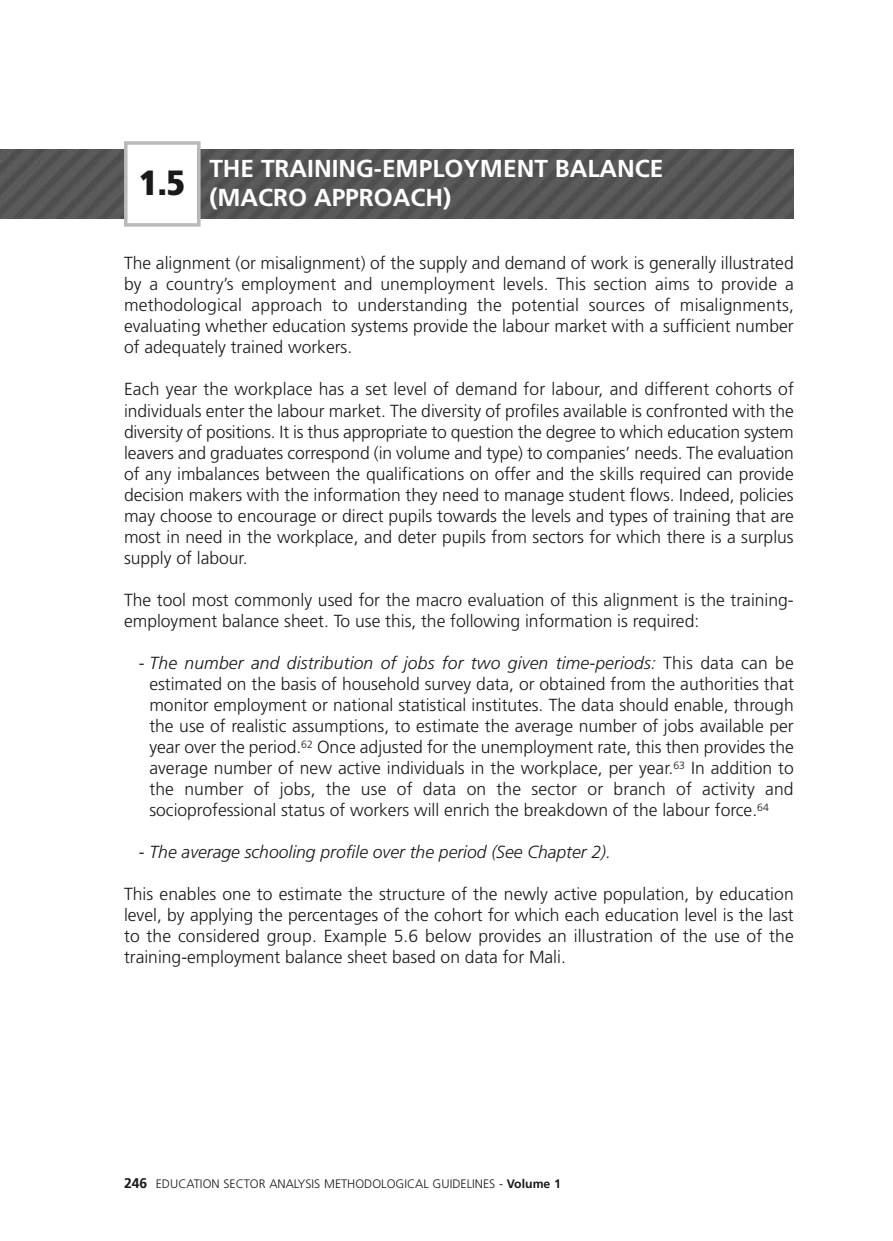
<style>
.page{position:relative;width:893px;height:1241px;background:#fff}
.page>*{position:absolute;margin:0;border:0;box-sizing:border-box;transform-origin:0 0}
.t1{font:900 condensed 35px "Frutiger";color:#191919}
.t2{font:700 24.5px/29.4px "Frutiger";color:#fff}
.t3{font:300 17.5px/21px "Frutiger";color:#191919;text-align:justify}
.t4{font:italic 300 17.5px "Frutiger";color:#191919}
.t5{font:300 12.25px "Frutiger";color:#191919}
.s1{font-style:italic}
.s2{font-style:normal}
.s3{font-weight:700;font-size:14px}
.s4{font-weight:700}
</style>
<div class="page">
<hr style="left:892px;top:260px;width:1px;height:874px;background:#eee">
<img style="left:0;top:149px;width:794px;height:69px">
<div style="left:128px;top:145px;width:69px;height:78px;background:#fff"></div>
<div style="left:124px;top:141px;width:77px;height:86px;border:4px solid #bababa"></div>
<div style="left:868px;top:137px;width:25px;height:127px;background:#fff"></div>
<h1 class="t1" style="left:140px;top:169px;width:47px">1.5</h1>
<h2 class="t2" style="left:209px;top:155px;width:456px">THE TRAINING-EMPLOYMENT BALANCE (MACRO APPROACH)</h2>
<p class="t3" style="left:124px;top:254px;width:671px">The alignment (or misalignment) of the supply and demand of work is generally illustrated by a country’s employment and unemployment levels. This section aims to provide a methodological approach to understanding the potential sources of misalignments, evaluating whether education systems provide the labour market with a sufficient number of adequately trained workers.</p>
<p class="t3" style="left:124px;top:380px;width:671px">Each year the workplace has a set level of demand for labour, and different cohorts of individuals enter the labour market. The diversity of profiles available is confronted with the diversity of positions. It is thus appropriate to question the degree to which education system leavers and graduates correspond (in volume and type) to companies’ needs. The evaluation of any imbalances between the qualifications on offer and the skills required can provide decision makers with the information they need to manage student flows. Indeed, policies may choose to encourage or direct pupils towards the levels and types of training that are most in need in the workplace, and deter pupils from sectors for which there is a surplus supply of labour.</p>
<p class="t3" style="left:124px;top:590px;width:671px">The tool most commonly used for the macro evaluation of this alignment is the training&shy;employment balance sheet. To use this, the following information is required:</p>
<p class="t3" style="left:149px;top:653px;width:646px;text-indent:-10px">- <span class="s1">The number and distribution of jobs for two given time-periods:</span> This data can be estimated on the basis of household survey data, or obtained from the authorities that monitor employment or national statistical institutes. The data should enable, through the use of realistic assumptions, to estimate the average number of jobs available per year over the period.<sup>62</sup> Once adjusted for the unemployment rate, this then provides the average number of new active individuals in the workplace, per year.<sup>63</sup> In addition to the number of jobs, the use of data on the sector or branch of activity and socioprofessional status of workers will enrich the breakdown of the labour force.<sup>64</sup></p>
<p class="t4" style="left:139px;top:844px;width:473px"><span class="s2">-</span> The average schooling profile over the period (See Chapter 2).</p>
<p class="t3" style="left:124px;top:884px;width:671px">This enables one to estimate the structure of the newly active population, by education level, by applying the percentages of the cohort for which each education level is the last to the considered group. Example 5.6 below provides an illustration of the use of the training-employment balance sheet based on data for Mali.</p>
<p class="t5" style="left:124px;top:1178px;width:438px"><span class="s3">246</span> EDUCATION SECTOR ANALYSIS METHODOLOGICAL GUIDELINES - <span class="s4">Volume 1</span></p>
</div>
